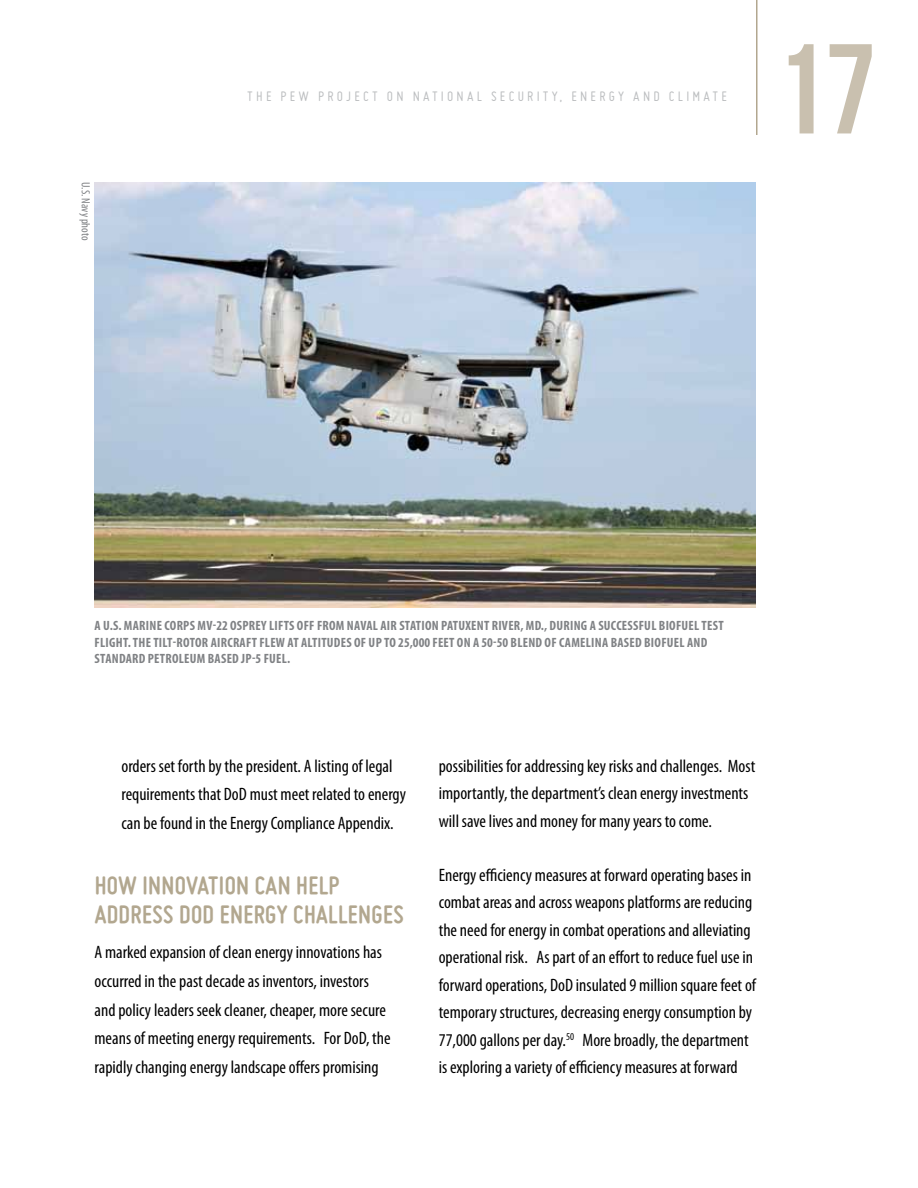
<style>
.page{position:relative;width:918px;height:1188px;background:#fff}
.page>*{position:absolute;margin:0;border:0;box-sizing:border-box;transform-origin:0 0}
.t1{font:127.5px "Bebas Neue";color:#c9c0af}
.t2{font:700 27px/28.8px "Miso";letter-spacing:.015em;color:#b2a78f}
.t3{font:condensed 18px/27.5px "Myriad Pro";color:#000}
.t4{font:15px "Miso";letter-spacing:.215em;color:#bcbec0}
.t5{font:700 condensed 13.5px/16.5px "Myriad Pro";letter-spacing:.02em;color:#808285}
.t6{font:condensed 12px "Myriad Pro";color:#808285}
</style>
<div class="page">
<hr style="left:756px;top:0;width:2px;height:135px;background:#b2a78f">
<img style="left:94px;top:182px;width:662px;height:425px">
<p class="t6" style="left:93px;top:182px;width:60px;rotate:90deg">U.S. Navy photo</p>
<p class="t4" style="left:247px;top:88px;width:9px">THE</p>
<p class="t4" style="left:281px;top:88px;width:83px">PEW PRO JECT</p>
<p class="t4" style="left:387px;top:88px;width:29px">ON NATIONAL</p>
<p class="t4" style="left:491px;top:88px;width:9px">SEC</p>
<p class="t4" style="left:518px;top:88px;width:18px">URITY</p>
<p class="t4" style="left:560px;top:88px;width:22px">, ENERGY</p>
<p class="t4" style="left:633px;top:88px;width:10px">AND</p>
<p class="t4" style="left:669px;top:88px;width:7px">CLIMATE</p>
<p class="t1" style="left:775px;top:19px;width:102px">17</p>
<p class="t5" style="left:95px;top:617px;width:631px">A U.S. MARINE CORPS MV-22 OSPREY LIFTS OFF FROM NAVAL AIR STATION PATUXENT RIVER, MD., DURING A SUCCESSFUL BIOFUEL TEST<br>FLIGHT. TH E TILT-ROTOR AIRCRAFT FLEW AT ALTITUDES OF UP TO 25,000 FEET ON A 50-50 BLEND OF CAMELINA BASED BIOFUEL AND<br>STANDARD PETROLEUM BASED JP-5 FUEL.</p>
<p class="t3" style="left:122px;top:751px;width:286px;line-height:28.8px">orders set forth by the president. A listing of legal requirements that DoD must meet related to energy can be found in the Energy Compliance Appendix.</p>
<p class="t2" style="left:95px;top:871px;width:309px">HOW INNOVATION CAN HELP<br>ADDRESS DOD ENERGY CHALLENGES</p>
<p class="t3" style="left:94px;top:937px;width:298px;line-height:28.8px">A marked expansion of clean energy innovations has occurred in the past decade as inventors, investors and policy leaders seek cleaner, cheaper, more secure means of meeting energy requirements. For DoD, the rapidly changing energy landscape offers promising</p>
<p class="t3" style="left:439px;top:752px;width:318px">possibilities for addressing key risks and challenges. Most importantly, the department’s clean energy investments will save lives and money for many years to come.</p>
<p class="t3" style="left:439px;top:861px;width:319px">Energy efficiency measures at forward operating bases in combat areas and across weapons platforms are reducing the need for energy in combat operations and alleviating operational risk. As part of an effort to reduce fuel use in forward operations, DoD insulated 9 million square feet of temporary structures, decreasing energy consumption by 77,000 gallons per day.<sup>50</sup> More broadly, the department is exploring a variety of efficiency measures at forward</p>
</div>
